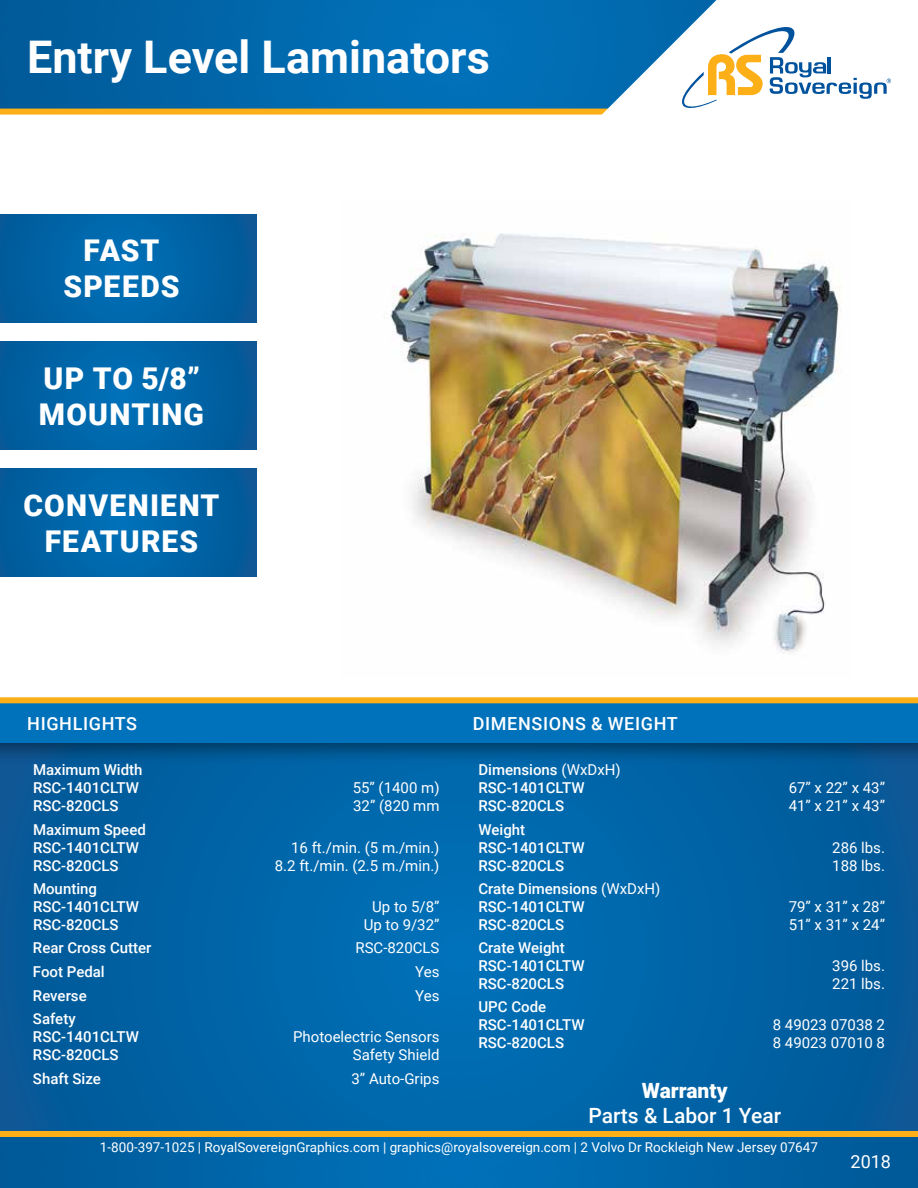
<style>
.page{position:relative;width:918px;height:1188px;background:#fff}
.page>*{position:absolute;margin:0;border:0;box-sizing:border-box;transform-origin:0 0}
.t1{font:700 45px "Roboto";color:#fff}
.t2{font:900 30px/36px "Roboto";letter-spacing:.04em;color:#fff;text-align:center}
.t3{font:500 21px "Roboto";color:#fff}
.t4{font:900 21px "Roboto";color:#fff}
.t5{font:500 18px "Roboto";letter-spacing:.035em;color:#fff}
.t6{font:18px "Roboto";color:#fff}
.t7{font:500 15px/18px "Roboto";color:#fff}
.t8{font:15px/18px "Roboto";color:#fff}
.t9{font:13.5px "Roboto";color:#fff}
.s1{font-weight:400}
</style>
<div class="page">
<svg style="left:0;top:765px;width:918px;height:366px;background:#0063a5"></svg>
<div style="left:0;top:694px;width:918px;height:71px;background:#000;opacity:.4"></div>
<div style="left:0;top:703px;width:918px;height:40px;background:#0072bc"></div>
<img style="left:0;top:1137px;width:918px;height:51px">
<div style="left:0;top:697px;width:918px;height:6px;background:#fcaf17"></div>
<img style="left:0;top:0;width:595px;height:109px">
<div style="left:0;top:109px;width:918px;height:6px;background:#fcaf17"></div>
<div style="left:729px;top:0;width:189px;height:121px;background:#fff"></div>
<svg style="left:595px;top:0;width:296px;height:115px"></svg>
<div style="left:0;top:1131px;width:918px;height:6px;background:#fcaf17"></div>
<svg style="left:0;top:214px;width:256px;height:108px;background:#0063a6"></svg>
<svg style="left:0;top:469px;width:256px;height:108px;background:#0063a6"></svg>
<svg style="left:0;top:341px;width:256px;height:108px;background:#0063a6"></svg>
<img style="left:390px;top:233px;width:451px;height:421px">
<h1 class="t1" style="left:27px;top:25px;width:464px">Entry Level Laminators</h1>
<h2 class="t2" style="left:63px;top:232px;width:118px">FAST<br>SPEEDS</h2>
<h2 class="t2" style="left:39px;top:359px;width:167px;text-align:left">UP TO 5/8”<br>MOUNTING</h2>
<h2 class="t2" style="left:23px;top:486px;width:198px">CONVENIENT<br>FEATURES</h2>
<p class="t5" style="left:27px;top:711px;width:111px">HIGHLIGHTS</p>
<p class="t5" style="left:473px;top:711px;width:206px">DIMENSIONS &amp; WEIGHT</p>
<p class="t7" style="left:33px;top:760px;width:111px">Maximum Width<br>RSC-1401CLTW<br>RSC-820CLS</p>
<p class="t7" style="left:33px;top:820px;width:114px">Maximum Speed<br>RSC-1401CLTW<br>RSC-820CLS</p>
<p class="t7" style="left:33px;top:879px;width:108px">Mounting<br>RSC-1401CLTW<br>RSC-820CLS</p>
<p class="t8" style="left:353px;top:778px;width:88px">55” (1400 m)<br>32” (820 mm</p>
<p class="t8" style="left:275px;top:838px;width:166px;text-align:right">16 ft./min. (5 m./min.)<br>8.2 ft./min. (2.5 m./min.)</p>
<p class="t8" style="left:364px;top:897px;width:77px;text-align:center">Up to 5/8”<br>Up to 9/32”</p>
<p class="t7" style="left:33px;top:938px;width:120px">Rear Cross Cutter</p>
<p class="t8" style="left:355px;top:938px;width:86px">RSC-820CLS</p>
<p class="t7" style="left:33px;top:962px;width:73px">Foot Pedal</p>
<p class="t8" style="left:415px;top:962px;width:26px">Yes</p>
<p class="t7" style="left:33px;top:986px;width:55px">Reverse</p>
<p class="t8" style="left:415px;top:986px;width:26px">Yes</p>
<p class="t7" style="left:33px;top:1009px;width:108px">Safety<br>RSC-1401CLTW<br>RSC-820CLS</p>
<p class="t8" style="left:293px;top:1027px;width:148px;text-align:right">Photoelectric Sensors<br>Safety Shield</p>
<p class="t7" style="left:478px;top:760px;width:144px">Dimensions <span class="s1">(WxDxH)<br></span>RSC-1401CLTW<br>RSC-820CLS</p>
<p class="t7" style="left:478px;top:820px;width:108px">Weight<br>RSC-1401CLTW<br>RSC-820CLS</p>
<p class="t7" style="left:478px;top:879px;width:183px">Crate Dimensions <span class="s1">(WxDxH)<br></span>RSC-1401CLTW<br>RSC-820CLS</p>
<p class="t7" style="left:478px;top:938px;width:108px">Crate Weight<br>RSC-1401CLTW<br>RSC-820CLS</p>
<p class="t7" style="left:478px;top:997px;width:108px">UPC Code<br>RSC-1401CLTW<br>RSC-820CLS</p>
<p class="t8" style="left:789px;top:778px;width:98px">67” x 22” x 43”<br>41” x 21” x 43”</p>
<p class="t8" style="left:832px;top:838px;width:54px">286 lbs.<br>188 lbs.</p>
<p class="t8" style="left:789px;top:897px;width:98px">79” x 31” x 28”<br>51” x 31” x 24”</p>
<p class="t8" style="left:832px;top:956px;width:54px">396 lbs.<br>221 lbs.</p>
<p class="t8" style="left:773px;top:1015px;width:114px">8 49023 07038 2<br>8 49023 07010 8</p>
<p class="t7" style="left:33px;top:1069px;width:69px">Shaft Size</p>
<p class="t8" style="left:351px;top:1069px;width:89px">3” Auto-Grips</p>
<h3 class="t4" style="left:642px;top:1076px;width:87px">Warranty</h3>
<h3 class="t3" style="left:588px;top:1101px;width:194px">Parts &amp; Labor 1 Year</h3>
<p class="t9" style="left:100px;top:1137px;width:720px">1-800-397-1025 | RoyalSovereignGraphics.com | graphics@royalsovereign.com | 2 Volvo Dr Rockleigh New Jersey 07647</p>
<p class="t6" style="left:851px;top:1149px;width:42px">2018</p>
</div>
